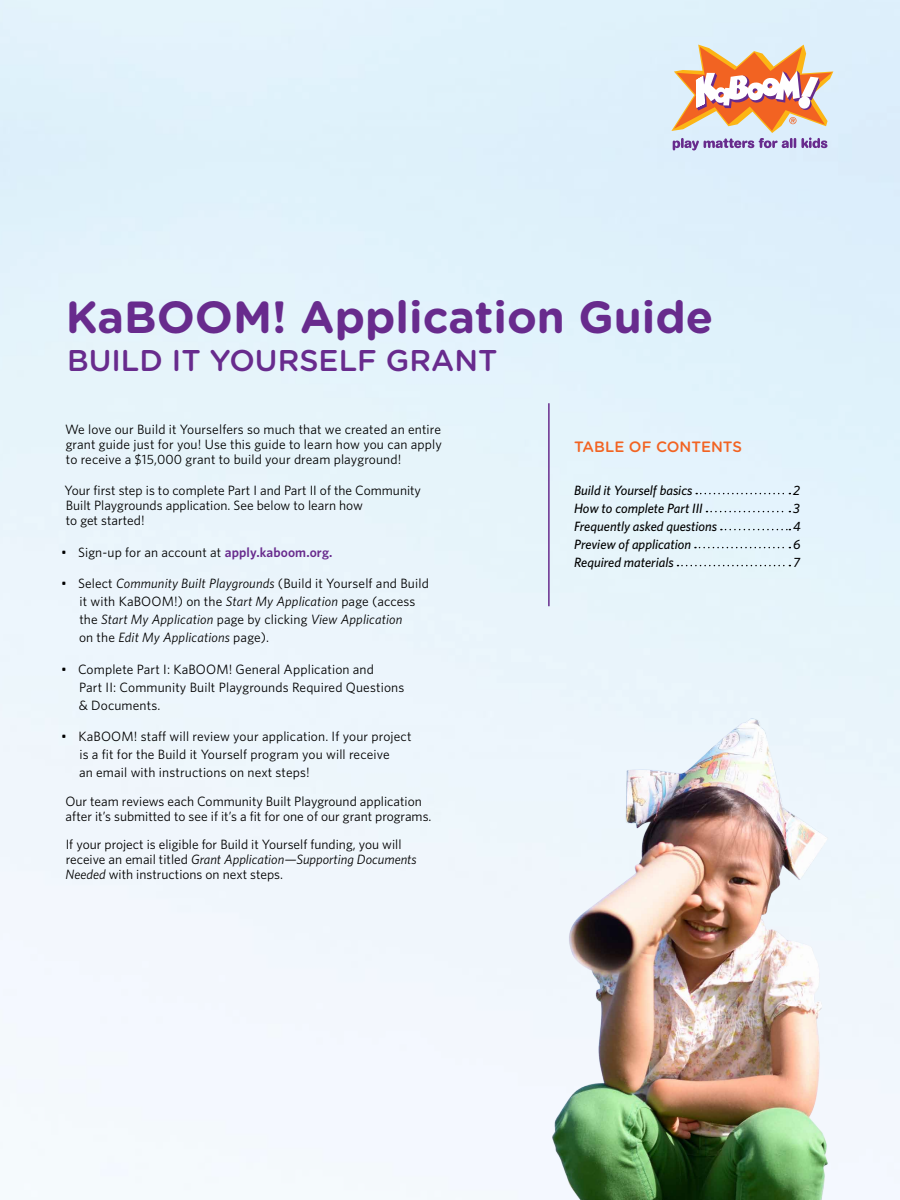
<style>
.page{position:relative;width:900px;height:1200px;background:#fff}
.page>*{position:absolute;margin:0;border:0;box-sizing:border-box;transform-origin:0 0}
.t1{font:700 45px "Gotham Rounded";color:#682b8d}
.t2{font:500 30px "Gotham Rounded";color:#682b8d}
.t3{font:500 15px "Gotham Rounded";color:#f26322}
.t4{font:13.5px/15px "Whitney";color:#000}
.t5{font:italic 13.5px/18px "Whitney";letter-spacing:.01em;color:#000}
.t6{font:italic 500 13.5px "Whitney";color:#000}
.s1{font-weight:600;color:#682b8d}
.s2{font-style:normal}
.s3{font-style:italic}
</style>
<div class="page">
<img style="left:0;top:0;width:900px;height:1200px">
<img style="left:523px;top:691px;width:362px;height:509px">
<svg style="left:671px;top:45px;width:162px;height:105px;background:#dfb9a8"></svg>
<svg style="left:696px;top:493px;width:94px;height:1px"></svg>
<svg style="left:706px;top:511px;width:84px;height:1px"></svg>
<svg style="left:721px;top:529px;width:69px;height:1px"></svg>
<svg style="left:695px;top:547px;width:95px;height:1px"></svg>
<svg style="left:677px;top:565px;width:113px;height:1px"></svg>
<hr style="left:548px;top:403px;width:2px;height:203px;background:#682b8d">
<h1 class="t1" style="left:66px;top:285px;width:649px">KaBOOM! Application Guide</h1>
<h2 class="t2" style="left:67px;top:339px;width:432px">BUILD IT YOURSELF GRANT</h2>
<p class="t4" style="left:65px;top:421px;width:378px;text-align:justify">We love our Build it Yourselfers so much that we created an entire grant guide just for you! Use this guide to learn how you can apply to receive a $15,000 grant to build your dream playground!</p>
<p class="t4" style="left:65px;top:483px;width:358px">Your first step is to complete Part I and Part II of the Community<br>Built Playgrounds application. See below to learn how<br>to get started!</p>
<p class="t4" style="left:61px;top:544px;width:273px">• Sign-up for an account at <span class="s1">apply.kaboom.org.</span></p>
<p class="t5" style="left:79px;top:574px;width:351px;text-indent:-18px"><span class="s2">• Select</span> Community Built Playgrounds <span class="s2">(Build it Yourself and Build it with KaBOOM!) on the</span> Start My Application <span class="s2">page (access the</span> Start My Application <span class="s2">page by clicking</span> View Application<br><span class="s2">on the</span> Edit My Applications <span class="s2">page).</span></p>
<p class="t4" style="left:79px;top:660px;width:327px;line-height:18px;text-indent:-18px">• Complete Part I: KaBOOM! General Application and<br>Part II: Community Built Playgrounds Required Questions &amp; Documents.</p>
<p class="t4" style="left:79px;top:727px;width:334px;line-height:18px;text-indent:-18px">• KaBOOM! staff will review your application. If your project is a fit for the Build it Yourself program you will receive<br>an email with instructions on next steps!</p>
<p class="t4" style="left:65px;top:793px;width:368px">Our team reviews each Community Built Playground application after it’s submitted to see if it’s a fit for one of our grant programs.</p>
<p class="t4" style="left:66px;top:837px;width:353px">If your project is eligible for Build it Yourself funding, you will receive an email titled <span class="s3">Grant Application—Supporting Documents<br>Needed</span> with instructions on next steps.</p>
<p class="t3" style="left:574px;top:436px;width:169px">TABLE OF CONTENTS</p>
<p class="t6" style="left:574px;top:481px;width:120px">Build it Yourself basics</p>
<p class="t6" style="left:793px;top:481px;width:8px">2</p>
<p class="t6" style="left:574px;top:499px;width:130px">How to complete Part III</p>
<p class="t6" style="left:793px;top:499px;width:8px">3</p>
<p class="t6" style="left:574px;top:517px;width:144px">Frequently asked questions</p>
<p class="t6" style="left:793px;top:517px;width:9px">4</p>
<p class="t6" style="left:574px;top:535px;width:119px">Preview of application</p>
<p class="t6" style="left:793px;top:535px;width:9px">6</p>
<p class="t6" style="left:574px;top:553px;width:101px">Required materials</p>
<p class="t6" style="left:793px;top:553px;width:9px">7</p>
</div>
